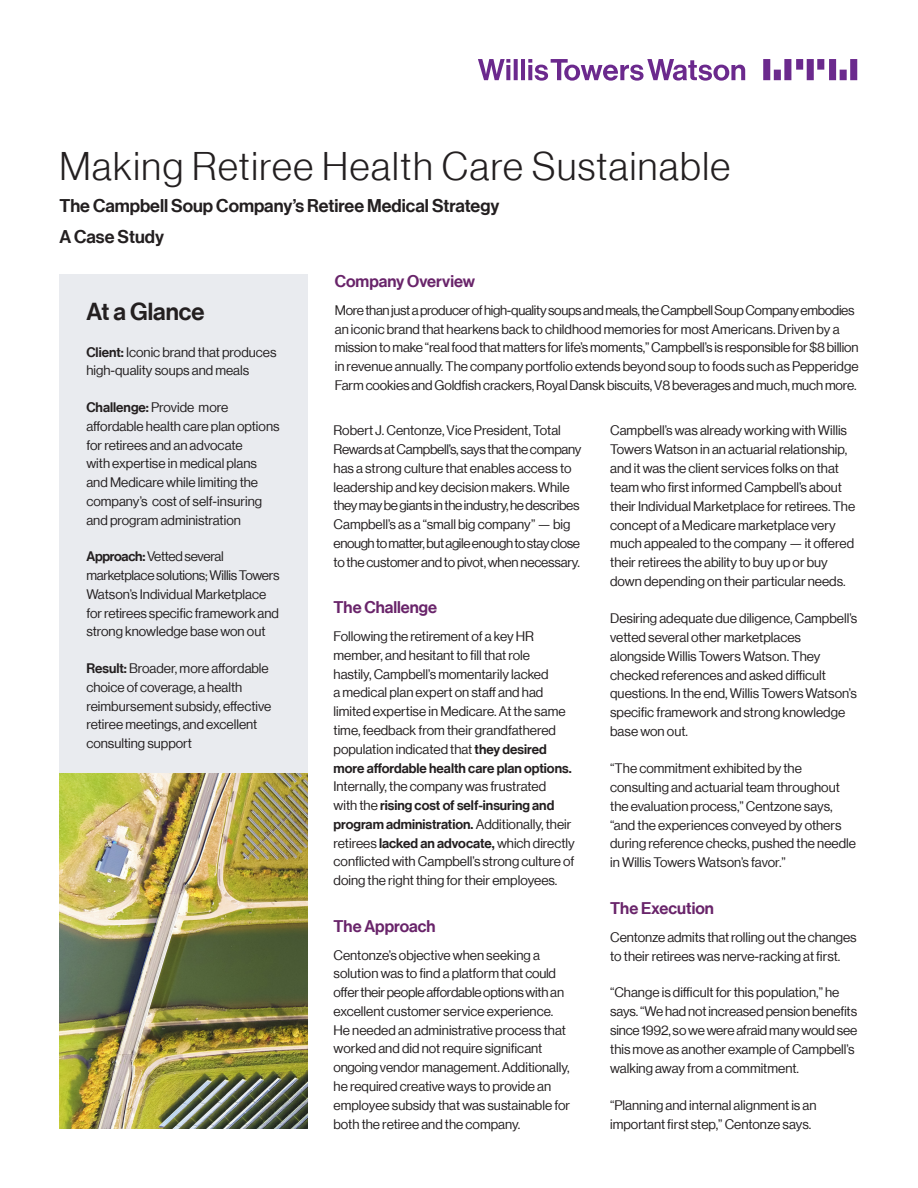
<style>
.page{position:relative;width:918px;height:1188px;background:#fff}
.page>*{position:absolute;margin:0;border:0;box-sizing:border-box;transform-origin:0 0}
.Cover_Title_Black{font:39px "N Haas Grotesk DS Pro 45 Lt";letter-spacing:.04em;color:#231f20}
.Callout_6__16pt_bold{font:24px "N Haas Grotesk DS Pro 65 Md";color:#231f20}
.Cover_Subtitle_Black{font:18px "N Haas Grotesk DS Pro 65 Md";color:#231f20}
.Subhead_1__11_13_Med{font:16.5px "N Haas Grotesk DS Pro 65 Md";color:#69246a}
.Body_text_black{font:13.5px/18.8px "N Haas Grotesk DS Pro 55 Rg";color:#231f20}
.Callout_2__13pt_ligh{font:13.5px/18.9px "N Haas Grotesk DS Pro 55 Rg";color:#231f20}
.s1{font-family:"N Haas Grotesk DS Pro 65 Md"}
</style>
<div class="page">
<svg style="left:478px;top:59px;width:379px;height:22px"></svg>
<div style="left:59px;top:274px;width:249px;height:500px;background:#e9ebef"></div>
<img style="left:59px;top:774px;width:249px;height:355px">
<p class="Cover_Title_Black" style="left:59px;top:145px;width:673px">Making Retiree Health Care Sustainable</p>
<p class="Cover_Subtitle_Black" style="left:59px;top:195px;width:442px">The Campbell Soup Company’s Retiree Medical Strategy</p>
<p class="Cover_Subtitle_Black" style="left:59px;top:227px;width:106px">A Case Study</p>
<p class="Callout_6__16pt_bold" style="left:86px;top:298px;width:120px">At a Glance</p>
<p class="Body_text_black" style="left:86px;top:343px;width:192px"><span class="s1">Client:</span> Iconic brand that produces high-quality soups and meals</p>
<p class="Body_text_black" style="left:86px;top:398px;width:195px"><span class="s1">Challenge:</span> Provide more affordable health care plan options for retirees and an advocate<br>with expertise in medical plans and Medicare while limiting the company’s cost of self-insuring and program administration</p>
<p class="Body_text_black" style="left:86px;top:547px;width:195px"><span class="s1">Approach:</span> Vetted several marketplace solutions; Willis Towers Watson’s Individual Marketplace for retirees specific framework and strong knowledge base won out</p>
<p class="Body_text_black" style="left:86px;top:659px;width:187px"><span class="s1">Result:</span> Broader, more affordable choice of coverage, a health reimbursement subsidy, effective retiree meetings, and excellent consulting support</p>
<p class="Subhead_1__11_13_Med" style="left:335px;top:272px;width:142px">Company Overview</p>
<p class="Body_text_black" style="left:335px;top:301px;width:525px">More than just a producer of high-quality soups and meals, the Campbell Soup Company embodies an iconic brand that hearkens back to childhood memories for most Americans. Driven by a mission to make “real food that matters for life’s moments,” Campbell’s is responsible for $8 billion in revenue annually. The company portfolio extends beyond soup to foods such as Pepperidge Farm cookies and Goldfish crackers, Royal Dansk biscuits, V8 beverages and much, much more.</p>
<p class="Body_text_black" style="left:334px;top:421px;width:249px">Robert J. Centonze, Vice President, Total Rewards at Campbell’s, says that the company has a strong culture that enables access to leadership and key decision makers. While they may be giants in the industry, he describes Campbell’s as a “small big company” — big enough to matter, but agile enough to stay close to the customer and to pivot, when necessary.</p>
<p class="Subhead_1__11_13_Med" style="left:334px;top:598px;width:105px">The Challenge</p>
<p class="Body_text_black" style="left:334px;top:627px;width:243px">Following the retirement of a key HR member, and hesitant to fill that role<br>hastily, Campbell’s momentarily lacked<br>a medical plan expert on staff and had limited expertise in Medicare. At the same time, feedback from their grandfathered population indicated that <span class="s1">they desired more affordable health care plan options.<br></span>Internally, the company was frustrated<br>with the <span class="s1">rising cost of self-insuring and program administration.</span> Additionally, their retirees <span class="s1">lacked an advocate,</span> which directly conflicted with Campbell’s strong culture of doing the right thing for their employees.</p>
<p class="Subhead_1__11_13_Med" style="left:334px;top:916px;width:104px">The Approach</p>
<p class="Body_text_black" style="left:334px;top:946px;width:238px">Centonze’s objective when seeking a solution was to find a platform that could offer their people affordable options with an excellent customer service experience.<br>He needed an administrative process that worked and did not require significant ongoing vendor management. Additionally, he required creative ways to provide an employee subsidy that was sustainable for both the retiree and the company.</p>
<p class="Body_text_black" style="left:610px;top:421px;width:247px">Campbell’s was already working with Willis Towers Watson in an actuarial relationship, and it was the client services folks on that team who first informed Campbell’s about their Individual Marketplace for retirees. The concept of a Medicare marketplace very much appealed to the company — it offered their retirees the ability to buy up or buy down depending on their particular needs.</p>
<p class="Body_text_black" style="left:610px;top:609px;width:249px">Desiring adequate due diligence, Campbell’s vetted several other marketplaces alongside Willis Towers Watson. They checked references and asked difficult questions. In the end, Willis Towers Watson’s specific framework and strong knowledge base won out.</p>
<p class="Callout_2__13pt_ligh" style="left:610px;top:759px;width:247px">“The commitment exhibited by the consulting and actuarial team throughout the evaluation process,” Centzone says, “and the experiences conveyed by others during reference checks, pushed the needle in Willis Towers Watson’s favor.”</p>
<p class="Subhead_1__11_13_Med" style="left:610px;top:899px;width:105px">The Execution</p>
<p class="Body_text_black" style="left:610px;top:928px;width:248px">Centonze admits that rolling out the changes to their retirees was nerve-racking at first.</p>
<p class="Body_text_black" style="left:610px;top:983px;width:249px">“Change is difficult for this population,” he says. “We had not increased pension benefits since 1992, so we were afraid many would see this move as another example of Campbell’s walking away from a commitment.</p>
<p class="Body_text_black" style="left:610px;top:1096px;width:208px">“Planning and internal alignment is an important first step,” Centonze says.</p>
</div>
